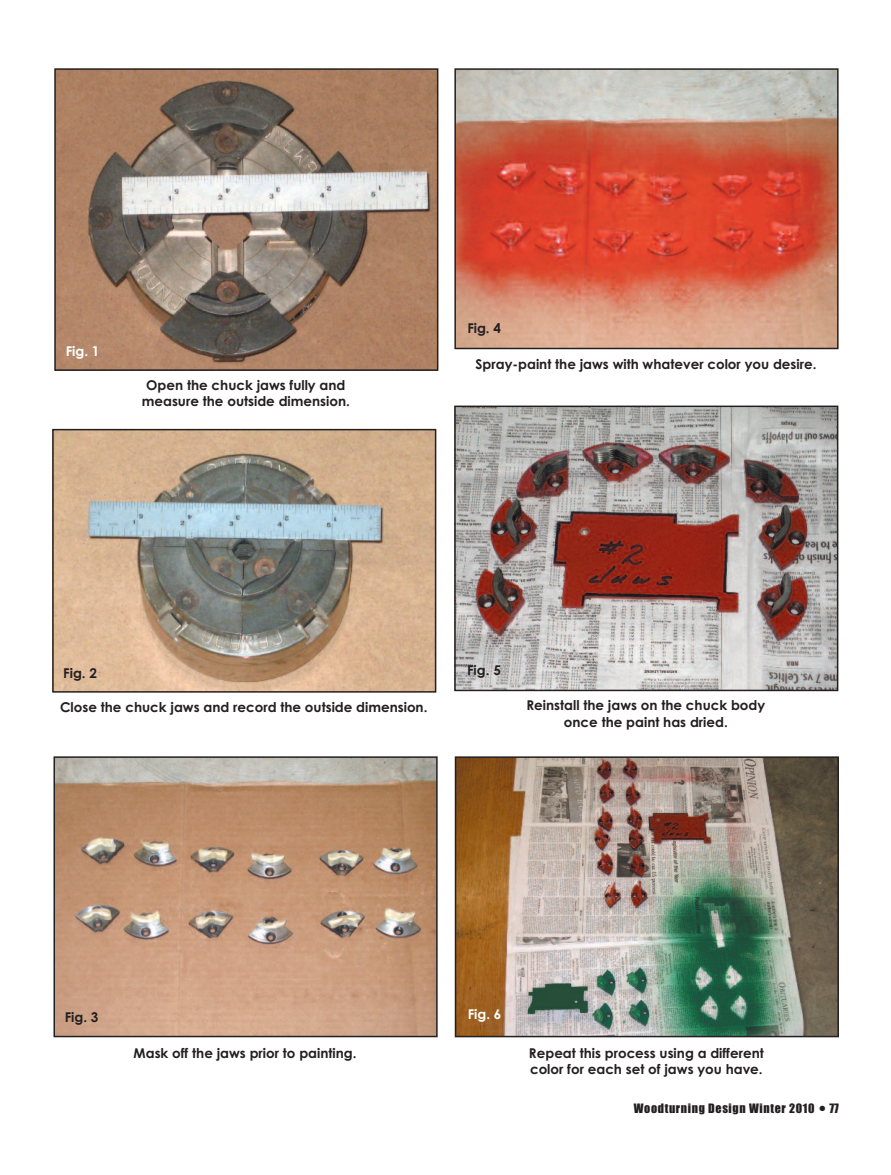
<style>
.page{position:relative;width:891px;height:1175px;background:#fff}
.page>*{position:absolute;margin:0;border:0;box-sizing:border-box;transform-origin:0 0}
.t1{font:700 13.5px/16.5px "Century Gothic";color:#231f20;text-align:center}
.t2{font:700 13.5px "Century Gothic";color:#fff}
.t3{font:12px "Impact";letter-spacing:.055em;color:#231f20}
</style>
<div class="page">
<img style="left:57px;top:71px;width:378px;height:297px">
<div style="left:54px;top:68px;width:384px;height:303px;border:2px solid #231f20"></div>
<img style="left:457px;top:408px;width:378px;height:280px">
<div style="left:454px;top:405px;width:384px;height:286px;border:2px solid #231f20"></div>
<img style="left:458px;top:759px;width:378px;height:275px">
<div style="left:455px;top:756px;width:384px;height:281px;border:2px solid #231f20"></div>
<img style="left:55px;top:432px;width:378px;height:257px">
<div style="left:52px;top:429px;width:384px;height:263px;border:2px solid #231f20"></div>
<img style="left:457px;top:71px;width:379px;height:275px">
<div style="left:454px;top:68px;width:385px;height:281px;border:2px solid #231f20"></div>
<img style="left:57px;top:759px;width:378px;height:275px">
<div style="left:54px;top:756px;width:384px;height:281px;border:2px solid #231f20"></div>
<p class="t2" style="left:66px;top:343px;width:35px">Fig. 1</p>
<p class="t1" style="left:142px;top:377px;width:210px">Open the chuck jaws fully and measure the outside dimension.</p>
<p class="t1" style="left:467px;top:320px;width:35px">Fig. 4</p>
<p class="t1" style="left:476px;top:356px;width:342px">Spray-paint the jaws with whatever color you desire.</p>
<p class="t1" style="left:63px;top:665px;width:35px">Fig. 2</p>
<p class="t1" style="left:60px;top:699px;width:369px">Close the chuck jaws and record the outside dimension.</p>
<p class="t1" style="left:467px;top:662px;width:35px">Fig. 5</p>
<p class="t1" style="left:526px;top:697px;width:240px">Reinstall the jaws on the chuck body once the paint has dried.</p>
<p class="t1" style="left:65px;top:1009px;width:35px">Fig. 3</p>
<p class="t1" style="left:134px;top:1044px;width:224px">Mask off the jaws prior to painting.</p>
<p class="t2" style="left:468px;top:1006px;width:35px">Fig. 6</p>
<p class="t1" style="left:529px;top:1044px;width:236px;text-align:left">Repeat this process using a different color for each set of jaws you have.</p>
<p class="t3" style="left:634px;top:1101px;width:207px">Woodturning Design Winter 2010 ● 77</p>
</div>
